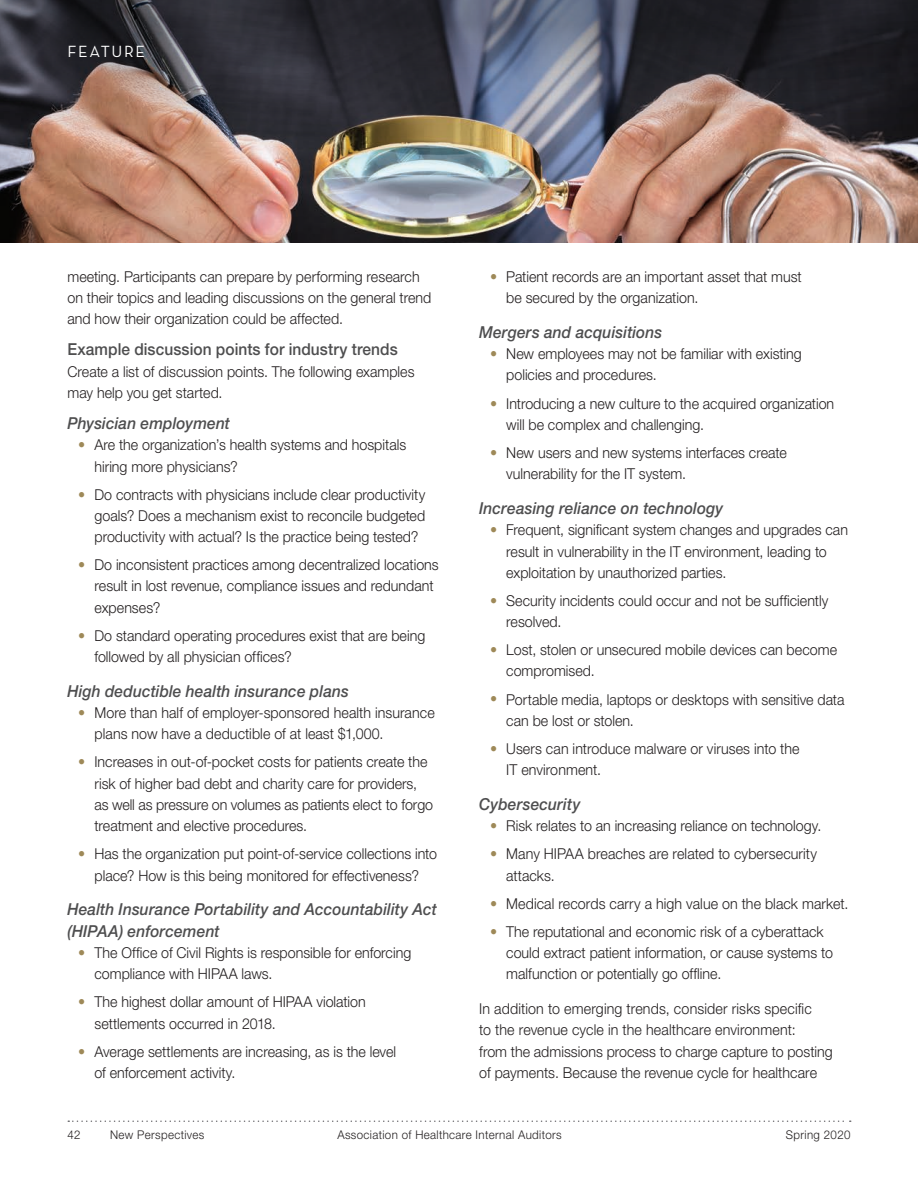
<style>
.page{position:relative;width:918px;height:1188px;background:#fff}
.page>*{position:absolute;margin:0;border:0;box-sizing:border-box;transform-origin:0 0}
.SUB_TITLE_11PT_ITALI{font:italic 500 16.5px/21.3px "Helvetica Neue";letter-spacing:.005em;color:#4e4e4f;scale:.94 1}
.SUB_TITLE_11PT_S2{font:500 16.5px "Helvetica Neue";letter-spacing:.005em;color:#4e4e4f;scale:.94 1}
.FEATURE_D{font:16.5px "Neutraface Text";letter-spacing:.1em;color:#fff}
.Story_BULLETS_3_13L{font:300 15px/21.3px "Helvetica Neue";color:#231f20;scale:.95 1}
.Story_2_14L{font:300 15px/21.3px "Helvetica Neue";color:#231f20;scale:.95 1}
.t1{font:300 12px "Helvetica Neue";letter-spacing:.03em;color:#231f20;scale:.96 1}
.s1{color:#9e8958}
</style>
<div class="page">
<svg style="left:68px;top:1120px;width:783px;height:2px"></svg>
<img style="left:0;top:222px;width:918px;height:21px">
<img style="left:0;top:0;width:918px;height:222px">
<p class="FEATURE_D" style="left:68px;top:41px;width:79px">FEATURE</p>
<p class="Story_2_14L" style="left:68px;top:266px;width:385px">meeting. Participants can prepare by performing research on their topics and leading discussions on the general trend and how their organization could be affected.</p>
<p class="SUB_TITLE_11PT_S2" style="left:68px;top:340px;width:353px">Example discussion points for industry trends</p>
<p class="Story_2_14L" style="left:68px;top:360px;width:367px">Create a list of discussion points. The following examples may help you get started.</p>
<p class="SUB_TITLE_11PT_ITALI" style="left:68px;top:412px;width:175px">Physician employment</p>
<p class="Story_BULLETS_3_13L" style="left:94px;top:434px;width:330px;text-indent:-16px"><span class="s1">•</span> Are the organization’s health systems and hospitals hiring more physicians?</p>
<p class="Story_BULLETS_3_13L" style="left:94px;top:483px;width:350px;text-align:justify;text-indent:-16px"><span class="s1">•</span> Do contracts with physicians include clear productivity goals? Does a mechanism exist to reconcile budgeted productivity with actual? Is the practice being tested?</p>
<p class="Story_BULLETS_3_13L" style="left:94px;top:554px;width:364px;text-indent:-16px"><span class="s1">•</span> Do inconsistent practices among decentralized locations result in lost revenue, compliance issues and redundant expenses?</p>
<p class="Story_BULLETS_3_13L" style="left:94px;top:624px;width:350px;text-indent:-16px"><span class="s1">•</span> Do standard operating procedures exist that are being followed by all physician offices?</p>
<p class="SUB_TITLE_11PT_ITALI" style="left:68px;top:680px;width:301px">High deductible health insurance plans</p>
<p class="Story_BULLETS_3_13L" style="left:94px;top:702px;width:360px;text-indent:-16px"><span class="s1">•</span> More than half of employer-sponsored health insurance plans now have a deductible of at least $1,000.</p>
<p class="Story_BULLETS_3_13L" style="left:94px;top:751px;width:358px;text-indent:-16px"><span class="s1">•</span> Increases in out-of-pocket costs for patients create the risk of higher bad debt and charity care for providers, as well as pressure on volumes as patients elect to forgo treatment and elective procedures.</p>
<p class="Story_BULLETS_3_13L" style="left:78px;top:843px;width:379px;text-align:center"><span class="s1">•</span> Has the organization put point-of-service collections into place? How is this being monitored for effectiveness?</p>
<p class="SUB_TITLE_11PT_ITALI" style="left:68px;top:899px;width:395px">Health Insurance Portability and Accountability Act (HIPAA) enforcement</p>
<p class="Story_BULLETS_3_13L" style="left:94px;top:942px;width:335px;text-indent:-16px"><span class="s1">•</span> The Office of Civil Rights is responsible for enforcing compliance with HIPAA laws.</p>
<p class="Story_BULLETS_3_13L" style="left:94px;top:991px;width:287px;text-indent:-16px"><span class="s1">•</span> The highest dollar amount of HIPAA violation settlements occurred in 2018.</p>
<p class="Story_BULLETS_3_13L" style="left:94px;top:1040px;width:319px;text-indent:-16px"><span class="s1">•</span> Average settlements are increasing, as is the level of enforcement activity.</p>
<p class="Story_BULLETS_3_13L" style="left:506px;top:266px;width:313px;text-indent:-16px"><span class="s1">•</span> Patient records are an important asset that must be secured by the organization.</p>
<p class="SUB_TITLE_11PT_ITALI" style="left:479px;top:321px;width:196px">Mergers and acquisitions</p>
<p class="Story_BULLETS_3_13L" style="left:506px;top:343px;width:313px;text-indent:-16px"><span class="s1">•</span> New employees may not be familiar with existing policies and procedures.</p>
<p class="Story_BULLETS_3_13L" style="left:506px;top:392px;width:347px;text-indent:-16px"><span class="s1">•</span> Introducing a new culture to the acquired organization will be complex and challenging.</p>
<p class="Story_BULLETS_3_13L" style="left:506px;top:442px;width:297px;text-indent:-16px"><span class="s1">•</span> New users and new systems interfaces create vulnerability for the IT system.</p>
<p class="SUB_TITLE_11PT_ITALI" style="left:479px;top:497px;width:261px">Increasing reliance on technology</p>
<p class="Story_BULLETS_3_13L" style="left:506px;top:519px;width:361px;text-indent:-16px"><span class="s1">•</span> Frequent, significant system changes and upgrades can result in vulnerability in the IT environment, leading to exploitation by unauthorized parties.</p>
<p class="Story_BULLETS_3_13L" style="left:506px;top:590px;width:341px;text-indent:-16px"><span class="s1">•</span> Security incidents could occur and not be sufficiently resolved.</p>
<p class="Story_BULLETS_3_13L" style="left:506px;top:639px;width:350px;text-indent:-16px"><span class="s1">•</span> Lost, stolen or unsecured mobile devices can become compromised.</p>
<p class="Story_BULLETS_3_13L" style="left:506px;top:688px;width:358px;text-indent:-16px"><span class="s1">•</span> Portable media, laptops or desktops with sensitive data can be lost or stolen.</p>
<p class="Story_BULLETS_3_13L" style="left:506px;top:738px;width:310px;text-indent:-16px"><span class="s1">•</span> Users can introduce malware or viruses into the<br>IT environment.</p>
<p class="SUB_TITLE_11PT_ITALI" style="left:479px;top:793px;width:109px">Cybersecurity</p>
<p class="Story_BULLETS_3_13L" style="left:490px;top:815px;width:350px"><span class="s1">•</span> Risk relates to an increasing reliance on technology.</p>
<p class="Story_BULLETS_3_13L" style="left:506px;top:843px;width:329px;text-indent:-16px"><span class="s1">•</span> Many HIPAA breaches are related to cybersecurity attacks.</p>
<p class="Story_BULLETS_3_13L" style="left:490px;top:892px;width:379px"><span class="s1">•</span> Medical records carry a high value on the black market.</p>
<p class="Story_BULLETS_3_13L" style="left:506px;top:920px;width:345px;text-indent:-16px"><span class="s1">•</span> The reputational and economic risk of a cyberattack could extract patient information, or cause systems to malfunction or potentially go offline.</p>
<p class="Story_2_14L" style="left:479px;top:998px;width:374px">In addition to emerging trends, consider risks specific<br>to the revenue cycle in the healthcare environment:<br>from the admissions process to charge capture to posting of payments. Because the revenue cycle for healthcare</p>
<p class="t1" style="left:68px;top:1128px;width:15px">42</p>
<p class="t1" style="left:337px;top:1128px;width:235px">Association of Healthcare Internal Auditors</p>
<p class="t1" style="left:786px;top:1128px;width:69px">Spring 2020</p>
<p class="t1" style="left:110px;top:1128px;width:100px">New Perspectives</p>
</div>
